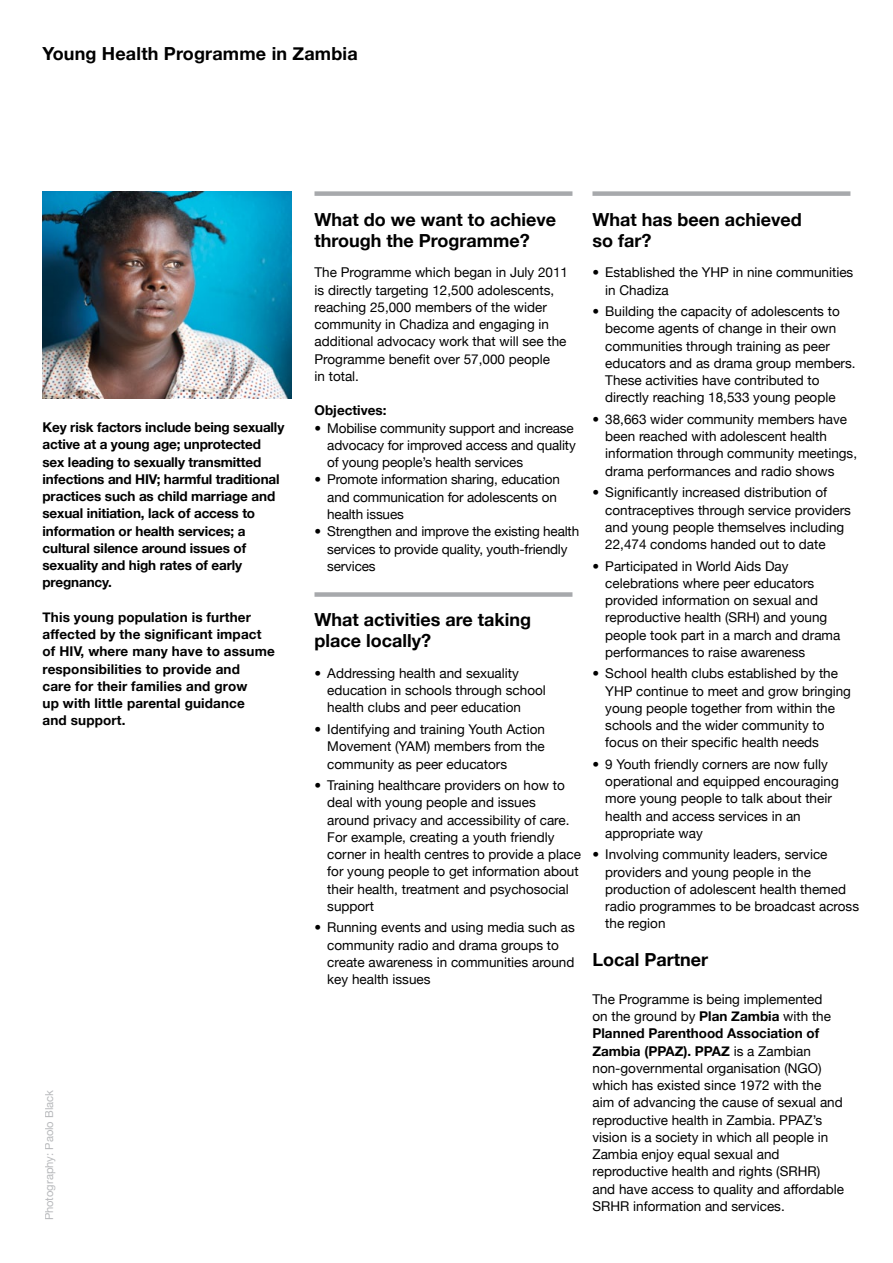
<style>
.page{position:relative;width:893px;height:1263px;background:#fff}
.page>*{position:absolute;margin:0;border:0;box-sizing:border-box;transform-origin:0 0}
.t1{font:700 18px/21px "Helvetica Neue";color:#000}
.t2{font:13.5px/17.2px "Helvetica Neue";color:#000}
.t3{font:700 13.5px/17.2px "Helvetica Neue";letter-spacing:-.01em;color:#000}
.t4{font:700 13.5px/17.2px "Helvetica Neue";letter-spacing:.01em;color:#000}
.t5{font:11.25px "Helvetica Neue";color:#a7a9ac}
.s1{font-weight:700}
</style>
<div class="page">
<div style="left:314px;top:191px;width:258px;height:5px;background:#a7a9ac"></div>
<div style="left:592px;top:191px;width:258px;height:5px;background:#a7a9ac"></div>
<img style="left:43px;top:191px;width:249px;height:208px">
<div style="left:314px;top:592px;width:258px;height:5px;background:#a7a9ac"></div>
<h1 class="t1" style="left:43px;top:43px;width:317px">Young Health Programme in Zambia</h1>
<p class="t3" style="left:43px;top:418px;width:243px">Key risk factors include being sexually active at a young age; unprotected sex leading to sexually transmitted infections and HIV; harmful traditional practices such as child marriage and sexual initiation, lack of access to information or health services; a cultural silence around issues of sexuality and high rates of early pregnancy.</p>
<p class="t4" style="left:43px;top:608px;width:234px">This young population is further affected by the significant impact of HIV, where many have to assume responsibilities to provide and<br>care for their families and grow<br>up with little parental guidance<br>and support.</p>
<p class="t5" style="left:43px;top:1220px;width:132px;rotate:-90deg">Photography: Paolo Black</p>
<h1 class="t1" style="left:314px;top:208px;width:243px">What do we want to achieve through the Programme?</h1>
<p class="t2" style="left:314px;top:264px;width:255px">The Programme which began in July 2011 is directly targeting 12,500 adolescents, reaching 25,000 members of the wider community in Chadiza and engaging in additional advocacy work that will see the Programme benefit over 57,000 people<br>in total.</p>
<p class="t3" style="left:314px;top:402px;width:74px">Objectives:</p>
<p class="t2" style="left:327px;top:419px;width:250px;text-indent:-13px">• Mobilise community support and increase advocacy for improved access and quality of young people’s health services</p>
<p class="t2" style="left:327px;top:471px;width:234px;text-indent:-13px">• Promote information sharing, education and communication for adolescents on health issues</p>
<p class="t2" style="left:327px;top:523px;width:253px;text-indent:-13px">• Strengthen and improve the existing health services to provide quality, youth-friendly services</p>
<h1 class="t1" style="left:314px;top:609px;width:218px">What activities are taking place locally?</h1>
<p class="t2" style="left:327px;top:664px;width:220px;text-indent:-13px">• Addressing health and sexuality education in schools through school health clubs and peer education</p>
<p class="t2" style="left:327px;top:720px;width:219px;text-align:justify;text-indent:-13px">• Identifying and training Youth Action Movement (YAM) members from the community as peer educators</p>
<p class="t2" style="left:327px;top:776px;width:255px;text-indent:-13px">• Training healthcare providers on how to deal with young people and issues around privacy and accessibility of care.<br>For example, creating a youth friendly corner in health centres to provide a place for young people to get information about their health, treatment and psychosocial support</p>
<p class="t2" style="left:327px;top:919px;width:249px;text-indent:-13px">• Running events and using media such as community radio and drama groups to create awareness in communities around key health issues</p>
<h1 class="t1" style="left:592px;top:208px;width:211px">What has been achieved so far?</h1>
<p class="t2" style="left:605px;top:264px;width:250px;text-indent:-13px">• Established the YHP in nine communities in Chadiza</p>
<p class="t2" style="left:605px;top:303px;width:252px;text-indent:-13px">• Building the capacity of adolescents to become agents of change in their own communities through training as peer educators and as drama group members.<br>These activities have contributed to directly reaching 18,533 young people</p>
<p class="t2" style="left:605px;top:410px;width:253px;text-indent:-13px">• 38,663 wider community members have been reached with adolescent health information through community meetings, drama performances and radio shows</p>
<p class="t2" style="left:605px;top:484px;width:247px;text-indent:-13px">• Significantly increased distribution of contraceptives through service providers and young people themselves including 22,474 condoms handed out to date</p>
<p class="t2" style="left:605px;top:557px;width:237px;text-indent:-13px">• Participated in World Aids Day celebrations where peer educators provided information on sexual and reproductive health (SRH) and young people took part in a march and drama performances to raise awareness</p>
<p class="t2" style="left:605px;top:665px;width:247px;text-indent:-13px">• School health clubs established by the YHP continue to meet and grow bringing young people together from within the schools and the wider community to focus on their specific health needs</p>
<p class="t2" style="left:605px;top:755px;width:235px;text-indent:-13px">• 9 Youth friendly corners are now fully operational and equipped encouraging more young people to talk about their health and access services in an appropriate way</p>
<p class="t2" style="left:605px;top:846px;width:255px;text-indent:-13px">• Involving community leaders, service providers and young people in the production of adolescent health themed radio programmes to be broadcast across the region</p>
<h1 class="t1" style="left:592px;top:948px;width:117px">Local Partner</h1>
<p class="t2" style="left:592px;top:990px;width:253px">The Programme is being implemented<br>on the ground by <span class="s1">Plan Zambia</span> with the <span class="s1">Planned Parenthood Association of Zambia (PPAZ). PPAZ</span> is a Zambian non-governmental organisation (NGO) which has existed since 1972 with the aim of advancing the cause of sexual and reproductive health in Zambia. PPAZ’s vision is a society in which all people in Zambia enjoy equal sexual and reproductive health and rights (SRHR) and have access to quality and affordable SRHR information and services.</p>
</div>
